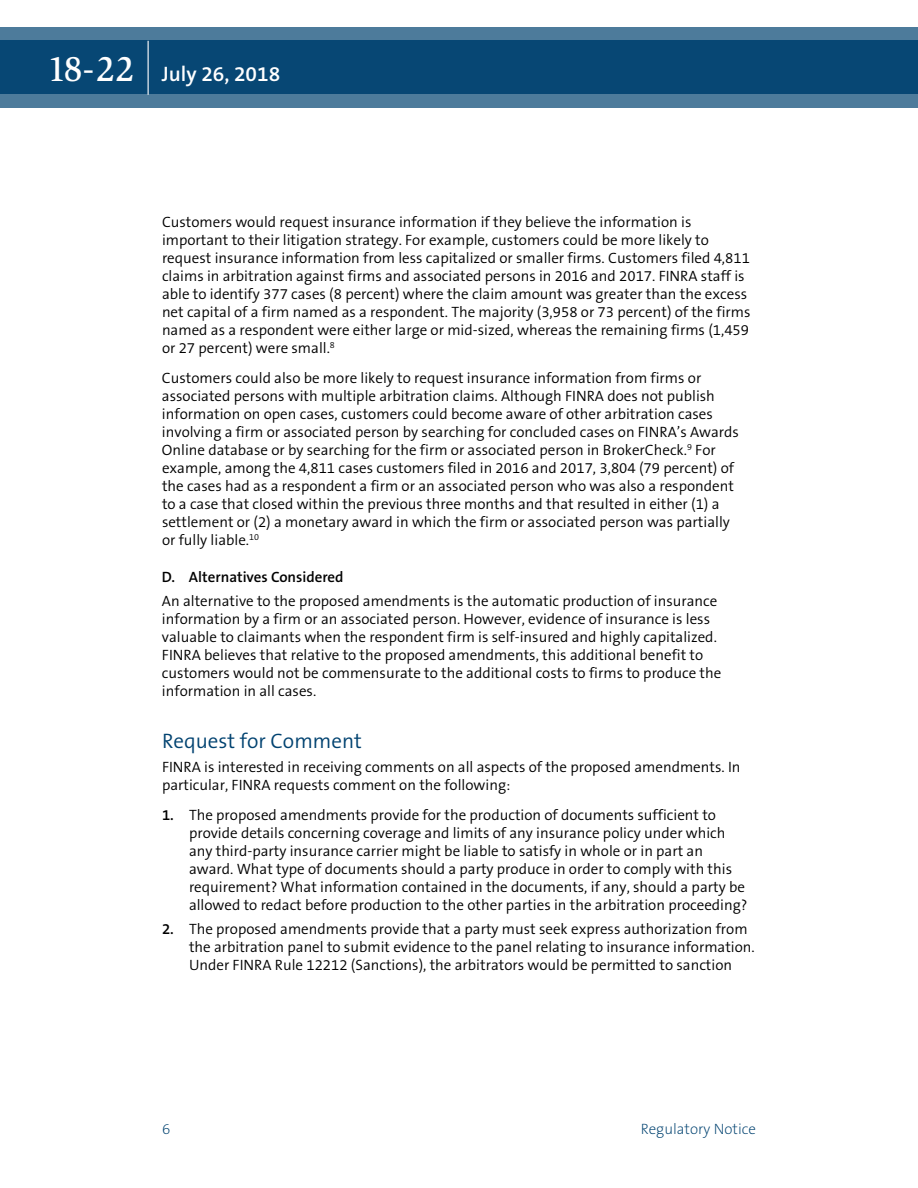
<style>
.page{position:relative;width:918px;height:1188px;background:#fff}
.page>*{position:absolute;margin:0;border:0;box-sizing:border-box;transform-origin:0 0}
.t1{font:300 21px "The Sans B4";color:#004270}
.t2{font:600 21px "The Sans B6";color:#fff}
.t3{font:300 15px/18px "The Sans B4";color:#000}
.t4{font:600 15px "The Sans B6";color:#000}
.t5{font:200 15px "The Sans B2";color:#004270}
.s1{font-family:"Slimbach LT";font-weight:500;font-size:36px}
.s2{font-family:"The Sans B6";font-weight:600}
</style>
<div class="page">
<svg style="left:0;top:27px;width:918px;height:81px;background:#1e5881"></svg>
<hr style="left:148px;top:41px;width:1px;height:54px;background:#fff">
<h1 class="t2" style="left:47px;top:63px;width:234px"><span class="s1">18-22</span> July 26, 2018</h1>
<p class="t3" style="left:162px;top:213px;width:590px">Customers would request insurance information if they believe the information is important to their litigation strategy. For example, customers could be more likely to request insurance information from less capitalized or smaller firms. Customers filed 4,811 claims in arbitration against firms and associated persons in 2016 and 2017. FINRA staff is able to identify 377 cases (8 percent) where the claim amount was greater than the excess net capital of a firm named as a respondent. The majority (3,958 or 73 percent) of the firms named as a respondent were either large or mid-sized, whereas the remaining firms (1,459 or 27 percent) were small.<sup>8</sup></p>
<p class="t3" style="left:162px;top:369px;width:579px">Customers could also be more likely to request insurance information from firms or associated persons with multiple arbitration claims. Although FINRA does not publish information on open cases, customers could become aware of other arbitration cases involving a firm or associated person by searching for concluded cases on FINRA’s Awards Online database or by searching for the firm or associated person in BrokerCheck.<sup>9</sup> For example, among the 4,811 cases customers filed in 2016 and 2017, 3,804 (79 percent) of the cases had as a respondent a firm or an associated person who was also a respondent to a case that closed within the previous three months and that resulted in either (1) a settlement or (2) a monetary award in which the firm or associated person was partially or fully liable.<sup>10</sup></p>
<p class="t4" style="left:162px;top:569px;width:183px">D. Alternatives Considered</p>
<p class="t3" style="left:162px;top:592px;width:561px">An alternative to the proposed amendments is the automatic production of insurance information by a firm or an associated person. However, evidence of insurance is less valuable to claimants when the respondent firm is self-insured and highly capitalized.<br>FINRA believes that relative to the proposed amendments, this additional benefit to customers would not be commensurate to the additional costs to firms to produce the information in all cases.</p>
<h1 class="t1" style="left:162px;top:730px;width:201px">Request for Comment</h1>
<p class="t3" style="left:162px;top:758px;width:580px">FINRA is interested in receiving comments on all aspects of the proposed amendments. In particular, FINRA requests comment on the following:</p>
<p class="t3" style="left:189px;top:806px;width:560px;text-indent:-27px"><span class="s2">1.</span> The proposed amendments provide for the production of documents sufficient to provide details concerning coverage and limits of any insurance policy under which any third-party insurance carrier might be liable to satisfy in whole or in part an award. What type of documents should a party produce in order to comply with this requirement? What information contained in the documents, if any, should a party be allowed to redact before production to the other parties in the arbitration proceeding?</p>
<p class="t3" style="left:189px;top:920px;width:567px;text-indent:-27px"><span class="s2">2.</span> The proposed amendments provide that a party must seek express authorization from the arbitration panel to submit evidence to the panel relating to insurance information.<br>Under FINRA Rule 12212 (Sanctions), the arbitrators would be permitted to sanction</p>
<p class="t5" style="left:162px;top:1121px;width:10px">6</p>
<p class="t5" style="left:641px;top:1121px;width:117px">Regulatory Notice</p>
</div>
